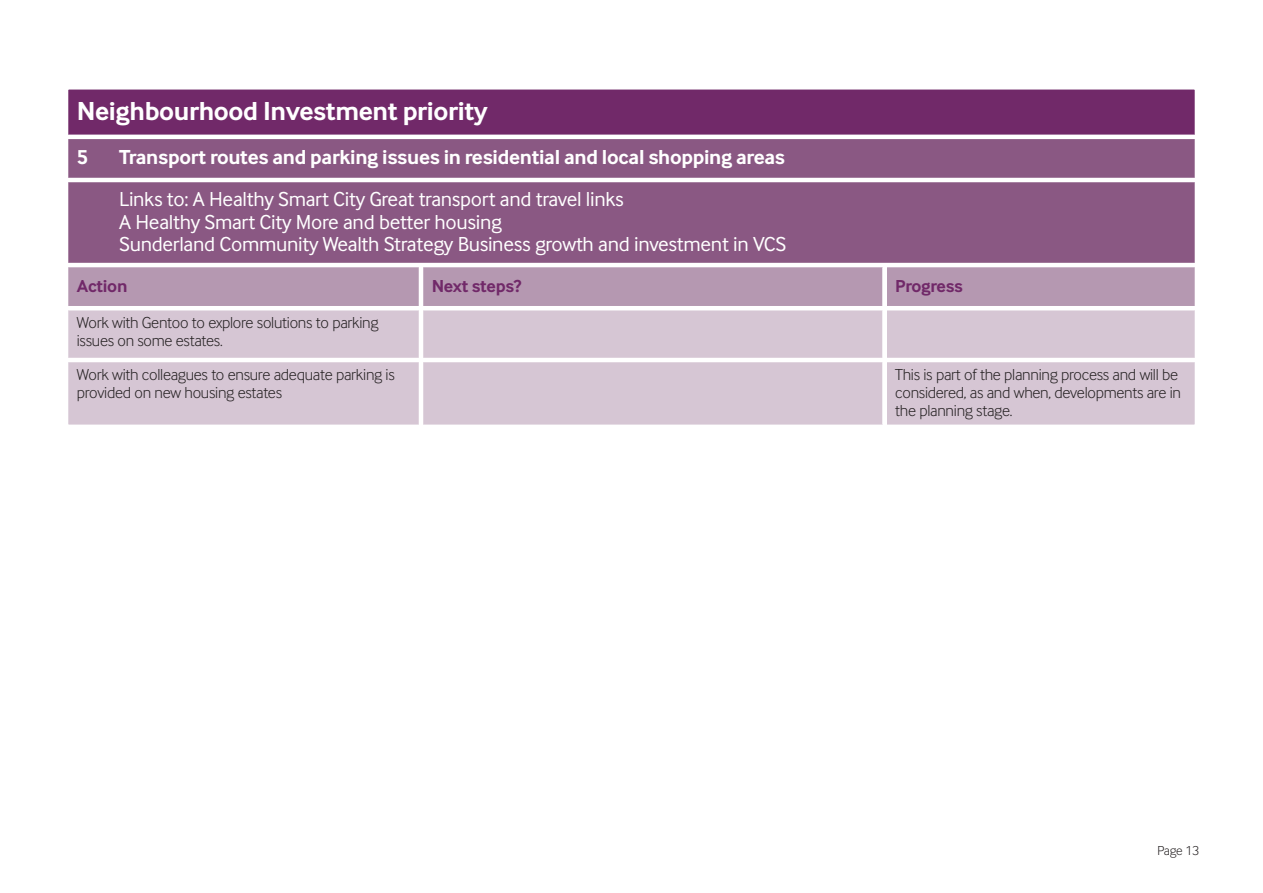
<style>
.page{position:relative;width:1263px;height:893px;background:#fff}
.page>*{position:absolute;margin:0;border:0;box-sizing:border-box;transform-origin:0 0}
.t1{font:700 27px "Inter Face Da Ma";letter-spacing:-.015em;color:#fff}
.t2{font:21px/22.8px "Inter Face Da Ma";letter-spacing:-.015em;color:#fff}
.t3{font:700 21px "Inter Face Da Ma";letter-spacing:-.015em;color:#fff}
.t4{font:700 18px "Inter Face Da Ma";letter-spacing:-.015em;color:#712969}
.t5{font:16.5px/18px "Inter Face Da Ma Lt";letter-spacing:-.015em;color:#231f20}
.t6{font:13.5px "Inter Face Da Ma Lt";letter-spacing:-.015em;color:#231f20}
</style>
<div class="page">
<svg style="left:68px;top:89px;width:1127px;height:336px;background:#a780a2"></svg>
<hr style="left:419px;top:267px;width:4px;height:158px;background:#fff">
<div style="left:882px;top:267px;width:5px;height:158px;background:#fff"></div>
<hr style="left:68px;top:135px;width:1127px;height:4px;background:#fff">
<hr style="left:68px;top:178px;width:1127px;height:4px;background:#fff">
<hr style="left:68px;top:263px;width:1127px;height:4px;background:#fff">
<hr style="left:68px;top:306px;width:351px;height:4px;background:#fff">
<hr style="left:423px;top:306px;width:459px;height:4px;background:#fff">
<hr style="left:887px;top:306px;width:308px;height:4px;background:#fff">
<hr style="left:68px;top:358px;width:351px;height:4px;background:#fff">
<hr style="left:423px;top:358px;width:459px;height:4px;background:#fff">
<hr style="left:887px;top:358px;width:308px;height:4px;background:#fff">
<h1 class="t1" style="left:77px;top:102px;width:412px">Neighbourhood Investment priority</h1>
<p class="t3" style="left:77px;top:150px;width:13px">5</p>
<p class="t3" style="left:119px;top:150px;width:667px">Transport routes and parking issues in residential and local shopping areas</p>
<p class="t2" style="left:119px;top:190px;width:669px">Links to: A Healthy Smart City Great transport and travel links<br>A Healthy Smart City More and better housing<br>Sunderland Community Wealth Strategy Business growth and investment in VCS</p>
<p class="t4" style="left:77px;top:280px;width:52px">Action</p>
<p class="t4" style="left:432px;top:280px;width:91px">Next steps?</p>
<p class="t4" style="left:895px;top:280px;width:69px">Progress</p>
<p class="t5" style="left:77px;top:315px;width:303px">Work with Gentoo to explore solutions to parking issues on some estates.</p>
<p class="t5" style="left:77px;top:367px;width:320px">Work with colleagues to ensure adequate parking is provided on new housing estates</p>
<p class="t5" style="left:895px;top:367px;width:287px">This is part of the planning process and will be considered, as and when, developments are in the planning stage.</p>
<p class="t6" style="left:1157px;top:845px;width:43px">Page 13</p>
</div>
